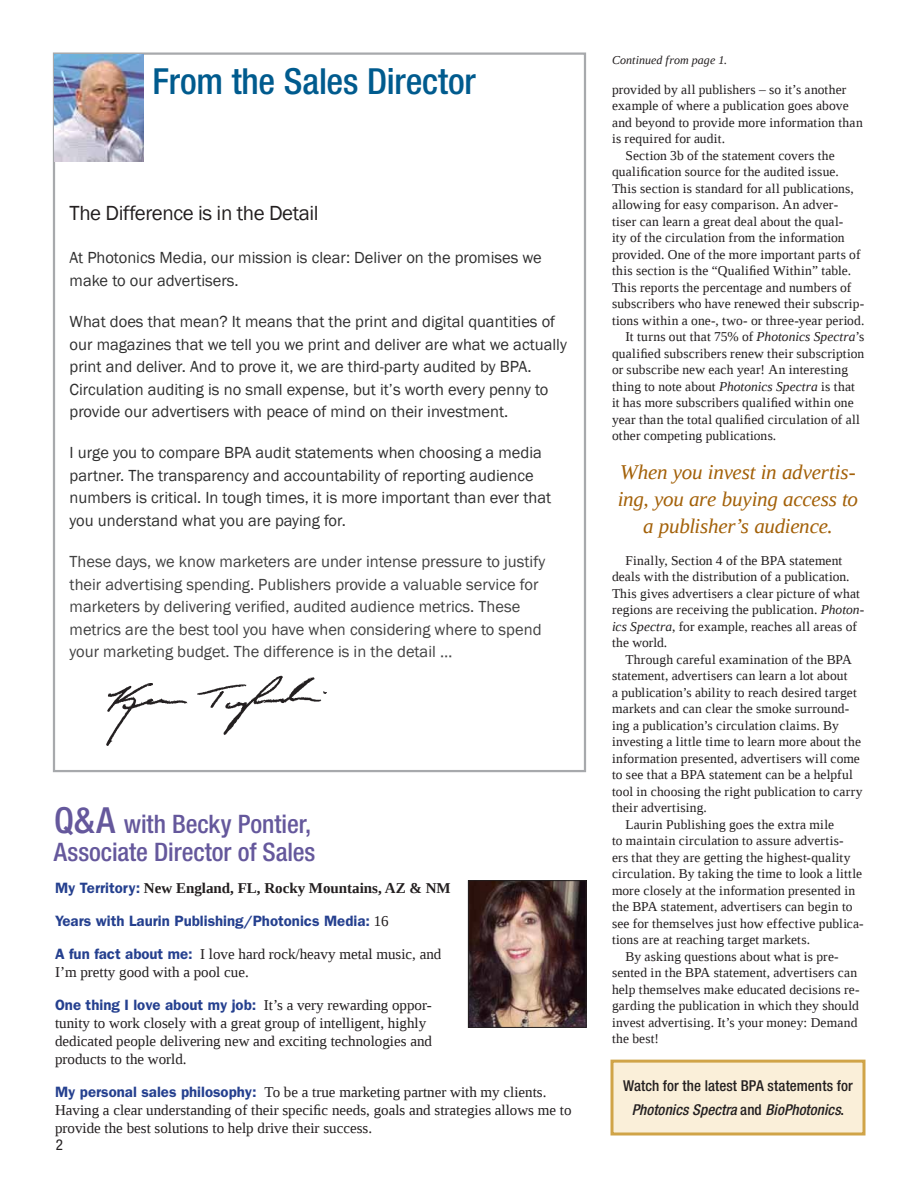
<style>
.page{position:relative;width:918px;height:1188px;background:#fff}
.page>*{position:absolute;margin:0;border:0;box-sizing:border-box;transform-origin:0 0}
.t1{font:500 condensed 36px "Helvetica Neue LT Std";letter-spacing:-.005em;color:#005b8e}
.t2{font:500 condensed 25.5px/28.5px "Helvetica Neue LT Std";letter-spacing:-.005em;color:#65589c}
.t3{font:italic 21px/27px "Liberation Serif";letter-spacing:-.01em;color:#a36109;text-align:center}
.t4{font:21px "Franklin Gothic";letter-spacing:-.02em;color:#231f20}
.t5{font:16.5px/22.5px "Franklin Gothic";color:#2f2f2f}
.t6{font:16.5px/22.5px "Franklin Gothic";color:#414141}
.t7{font:15px/18px "Liberation Serif";color:#231f20}
.t8{font:600 15px "Franklin Gothic";color:#25408f}
.t9{font:500 condensed 15px/24px "Helvetica Neue LT Std";letter-spacing:.005em;color:#231f20;text-align:center}
.t10{font:700 15px "Liberation Serif";color:#231f20}
.t11{font:condensed 15px "Helvetica Neue LT Std";color:#231f20}
.t12{font:13.5px/16.5px "Liberation Serif";letter-spacing:.01em;color:#231f20}
.t13{font:italic 12px "Liberation Serif";letter-spacing:.005em;color:#231f20}
.s1{font-size:36px}
.s2{font-family:"Franklin Gothic";font-weight:600;color:#25408f}
.s3{font-family:"Liberation Serif";font-weight:400;color:#231f20}
.s4{font-style:italic}
</style>
<div class="page">
<img style="left:54px;top:54px;width:90px;height:108px">
<img style="left:470px;top:882px;width:114px;height:144px">
<div style="left:468px;top:880px;width:118px;height:148px;border:1px solid #231f20"></div>
<img style="left:106px;top:675px;width:221px;height:70px">
<div style="left:612px;top:1061px;width:252px;height:73px;background:#faefd9"></div>
<div style="left:610px;top:1060px;width:256px;height:76px;border:3px solid #d0a448"></div>
<h1 class="t1" style="left:152px;top:60px;width:325px">From the Sales Director</h1>
<h3 class="t4" style="left:70px;top:200px;width:251px">The Difference is in the Detail</h3>
<p class="t5" style="left:70px;top:247px;width:474px">At Photonics Media, our mission is clear: Deliver on the promises we make to our advertisers.</p>
<p class="t5" style="left:70px;top:311px;width:499px">What does that mean? It means that the print and digital quantities of our magazines that we tell you we print and deliver are what we actually print and deliver. And to prove it, we are third-party audited by BPA.<br>Circulation auditing is no small expense, but it’s worth every penny to provide our advertisers with peace of mind on their investment.</p>
<p class="t5" style="left:70px;top:442px;width:483px">I urge you to compare BPA audit statements when choosing a media partner. The transparency and accountability of reporting audience numbers is critical. In tough times, it is more important than ever that you understand what you are paying for.</p>
<p class="t6" style="left:70px;top:551px;width:477px">These days, we know marketers are under intense pressure to justify their advertising spending. Publishers provide a valuable service for marketers by delivering verified, audited audience metrics. These metrics are the best tool you have when considering where to spend your marketing budget. The difference is in the detail …</p>
<h2 class="t2" style="left:54px;top:809px;width:263px"><span class="s1">Q&amp;A</span> with Becky Pontier,<br>Associate Director of Sales</h2>
<p class="t10" style="left:55px;top:878px;width:397px"><span class="s2">My Territory:</span> New England, FL, Rocky Mountains, AZ &amp; NM</p>
<p class="t8" style="left:55px;top:912px;width:335px">Years with Laurin Publishing/Photonics Media: <span class="s3">16</span></p>
<p class="t7" style="left:55px;top:945px;width:388px"><span class="s2">A fun fact about me:</span> I love hard rock/heavy metal music, and<br>I’m pretty good with a pool cue.</p>
<p class="t8" style="left:55px;top:996px;width:378px">One thing I love about my job: <span class="s3">It’s a very rewarding oppor-</span></p>
<p class="t7" style="left:55px;top:1014px;width:379px">tunity to work closely with a great group of intelligent, highly dedicated people delivering new and exciting technologies and products to the world.</p>
<p class="t7" style="left:55px;top:1083px;width:518px"><span class="s2">My personal sales philosophy:</span> To be a true marketing partner with my clients.<br>Having a clear understanding of their specific needs, goals and strategies allows me to provide the best solutions to help drive their success.</p>
<p class="t11" style="left:56px;top:1136px;width:9px">2</p>
<p class="t13" style="left:612px;top:52px;width:117px">Continued from page 1.</p>
<p class="t12" style="left:612px;top:81px;width:236px">provided by all publishers – so it’s another</p>
<p class="t12" style="left:612px;top:97px;width:238px">example of where a publication goes above</p>
<p class="t12" style="left:612px;top:114px;width:252px">and beyond to provide more information than</p>
<p class="t12" style="left:612px;top:130px;width:115px">is required for audit.</p>
<p class="t12" style="left:626px;top:147px;width:211px">Section 3b of the statement covers the</p>
<p class="t12" style="left:612px;top:163px;width:228px">qualification source for the audited issue.</p>
<p class="t12" style="left:612px;top:180px;width:243px">This section is standard for all publications,</p>
<p class="t12" style="left:612px;top:196px;width:228px">allowing for easy comparison. An adver-</p>
<p class="t12" style="left:612px;top:213px;width:233px">tiser can learn a great deal about the qual-</p>
<p class="t12" style="left:612px;top:229px;width:234px">ity of the circulation from the information</p>
<p class="t12" style="left:612px;top:246px;width:250px">provided. One of the more important parts of</p>
<p class="t12" style="left:612px;top:262px;width:241px">this section is the “Qualified Within” table.</p>
<p class="t12" style="left:612px;top:279px;width:241px">This reports the percentage and numbers of</p>
<p class="t12" style="left:612px;top:295px;width:254px">subscribers who have renewed their subscrip-</p>
<p class="t12" style="left:612px;top:312px;width:254px">tions within a one-, two- or three-year period.</p>
<p class="t12" style="left:626px;top:328px;width:240px">It turns out that 75% of <span class="s4">Photonics Spectra</span>’s</p>
<p class="t12" style="left:612px;top:345px;width:254px">qualified subscribers renew their subscription</p>
<p class="t12" style="left:612px;top:361px;width:238px">or subscribe new each year! An interesting</p>
<p class="t12" style="left:612px;top:378px;width:244px">thing to note about <span class="s4">Photonics Spectra</span> is that</p>
<p class="t12" style="left:612px;top:394px;width:243px">it has more subscribers qualified within one</p>
<p class="t12" style="left:612px;top:411px;width:250px">year than the total qualified circulation of all</p>
<p class="t12" style="left:612px;top:427px;width:166px">other competing publications.</p>
<h3 class="t3" style="left:618px;top:458px;width:242px">When you invest in advertis&shy;ing, you are buying access to a publisher’s audience.</h3>
<p class="t12" style="left:612px;top:552px;width:254px;text-indent:14px">Finally, Section 4 of the BPA statement deals with the distribution of a publication.<br>This gives advertisers a clear picture of what regions are receiving the publication. <span class="s4">Photon&shy;ics Spectra</span>, for example, reaches all areas of the world.</p>
<p class="t12" style="left:626px;top:651px;width:228px">Through careful examination of the BPA</p>
<p class="t12" style="left:612px;top:667px;width:237px">statement, advertisers can learn a lot about</p>
<p class="t12" style="left:612px;top:684px;width:246px">a publication’s ability to reach desired target</p>
<p class="t12" style="left:612px;top:700px;width:239px">markets and can clear the smoke surround-</p>
<p class="t12" style="left:612px;top:717px;width:228px">ing a publication’s circulation claims. By</p>
<p class="t12" style="left:612px;top:733px;width:250px">investing a little time to learn more about the</p>
<p class="t12" style="left:612px;top:750px;width:249px">information presented, advertisers will come</p>
<p class="t12" style="left:612px;top:766px;width:243px">to see that a BPA statement can be a helpful</p>
<p class="t12" style="left:612px;top:783px;width:252px">tool in choosing the right publication to carry</p>
<p class="t12" style="left:612px;top:799px;width:96px">their advertising.</p>
<p class="t12" style="left:626px;top:816px;width:210px">Laurin Publishing goes the extra mile</p>
<p class="t12" style="left:612px;top:832px;width:233px">to maintain circulation to assure advertis-</p>
<p class="t12" style="left:612px;top:849px;width:240px">ers that they are getting the highest-quality</p>
<p class="t12" style="left:612px;top:865px;width:252px">circulation. By taking the time to look a little</p>
<p class="t12" style="left:612px;top:882px;width:245px">more closely at the information presented in</p>
<p class="t12" style="left:612px;top:898px;width:242px">the BPA statement, advertisers can begin to</p>
<p class="t12" style="left:612px;top:915px;width:253px">see for themselves just how effective publica-</p>
<p class="t12" style="left:612px;top:931px;width:200px">tions are at reaching target markets.</p>
<p class="t12" style="left:626px;top:948px;width:215px">By asking questions about what is pre-</p>
<p class="t12" style="left:612px;top:964px;width:247px">sented in the BPA statement, advertisers can</p>
<p class="t12" style="left:612px;top:981px;width:249px">help themselves make educated decisions re-</p>
<p class="t12" style="left:612px;top:997px;width:248px">garding the publication in which they should</p>
<p class="t12" style="left:612px;top:1014px;width:247px">invest advertising. It’s your money: Demand</p>
<p class="t12" style="left:612px;top:1030px;width:49px">the best!</p>
<p class="t9" style="left:623px;top:1073px;width:231px">Watch for the latest BPA statements for<br><span class="s4">Photonics Spectra</span> and <span class="s4">BioPhotonics</span>.</p>
</div>
